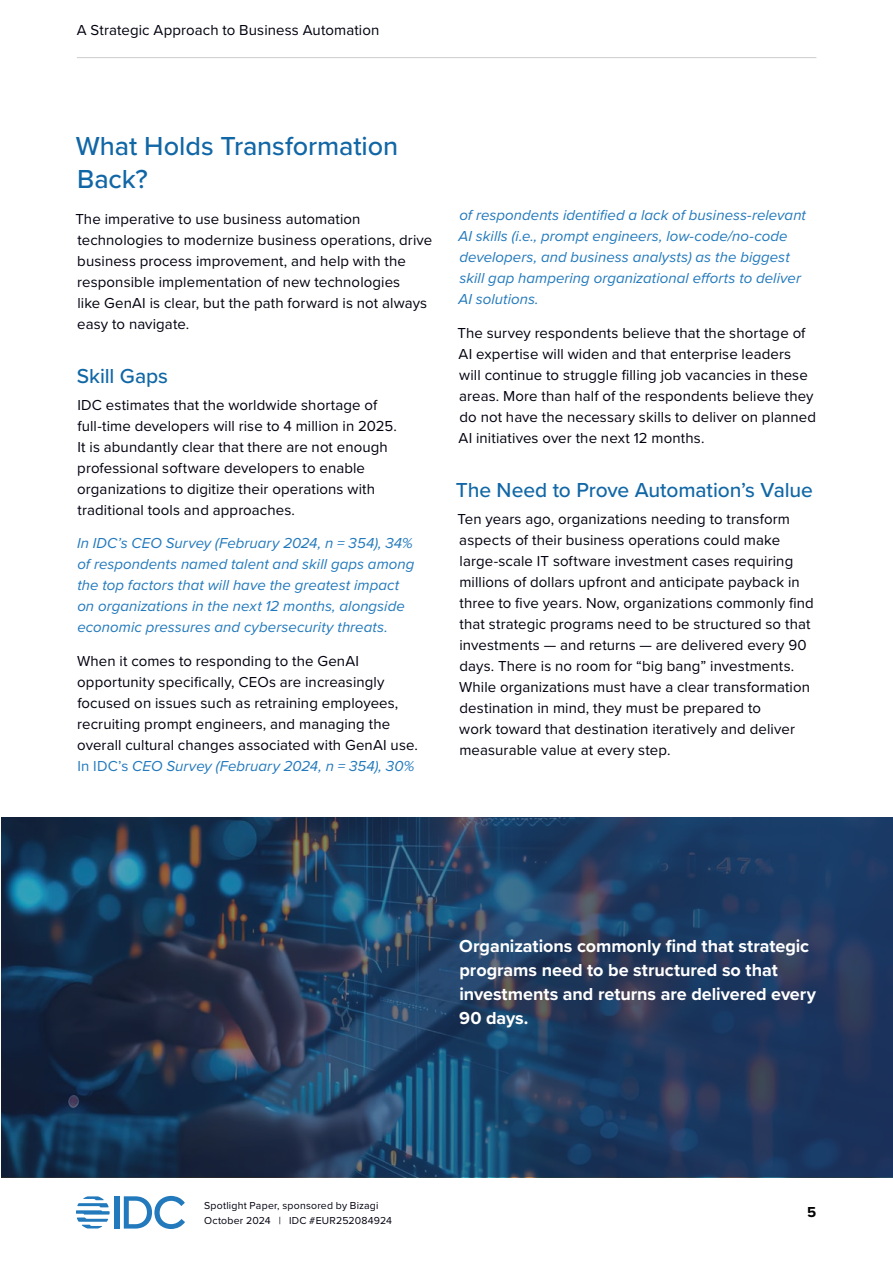
<style>
.page{position:relative;width:893px;height:1263px;background:#fff}
.page>*{position:absolute;margin:0;border:0;box-sizing:border-box;transform-origin:0 0}
.t1{font:500 27px/33px "Proxima Nova";letter-spacing:-.005em;color:#1167a6}
.t2{font:500 21px "Proxima Nova";letter-spacing:-.005em;color:#1167a6}
.t3{font:700 18px/24px "Proxima Nova";letter-spacing:-.005em;color:#fff}
.t4{font:15px/21px "Proxima Nova";letter-spacing:.005em;color:#01010f}
.t5{font:italic 15px/21px "Proxima Nova";letter-spacing:.005em;color:#2279bc}
.t6{font:700 15px "Proxima Nova";color:#000}
.t7{font:10.5px/15px "Proxima Nova";letter-spacing:.02em;color:#01010f}
.s1{color:#2279bc}
.s2{font-style:italic;color:#2279bc}
</style>
<div class="page">
<hr style="left:77px;top:1177px;width:739px;height:1px;background:#ccc">
<hr style="left:77px;top:57px;width:739px;height:1px;background:#ccc">
<div style="left:115px;top:1196px;width:5px;height:32px;background:#2279bc"></div>
<svg style="left:124px;top:1196px;width:60px;height:33px"></svg>
<svg style="left:76px;top:1196px;width:34px;height:32px"></svg>
<img style="left:1px;top:817px;width:121px;height:360px">
<svg style="left:122px;top:817px;width:771px;height:360px;background:#203c5e"></svg>
<p class="t4" style="left:77px;top:18px;width:304px">A Strategic Approach to Business Automation</p>
<h1 class="t1" style="left:76px;top:129px;width:324px">What Holds Transformation<br>Back?</h1>
<p class="t4" style="left:75px;top:208px;width:359px">The imperative to use business automation technologies to modernize business operations, drive business process improvement, and help with the responsible implementation of new technologies<br>like GenAI is clear, but the path forward is not always easy to navigate.</p>
<h2 class="t2" style="left:77px;top:360px;width:93px">Skill Gaps</h2>
<p class="t4" style="left:77px;top:393px;width:321px">IDC estimates that the worldwide shortage of full-time developers will rise to 4 million in 2025.<br>It is abundantly clear that there are not enough professional software developers to enable organizations to digitize their operations with traditional tools and approaches.</p>
<p class="t5" style="left:77px;top:532px;width:339px">In IDC’s CEO Survey (February 2024, n = 354), 34% of respondents named talent and skill gaps among the top factors that will have the greatest impact on organizations in the next 12 months, alongside economic pressures and cybersecurity threats.</p>
<p class="t4" style="left:77px;top:650px;width:342px">When it comes to responding to the GenAI opportunity specifically, CEOs are increasingly focused on issues such as retraining employees, recruiting prompt engineers, and managing the overall cultural changes associated with GenAI use.<br><span class="s1">In IDC’s</span> <span class="s2">CEO Survey (February 2024, n = 354), 30%</span></p>
<p class="t5" style="left:458px;top:204px;width:349px">of respondents identified a lack of business-relevant AI skills (i.e., prompt engineers, low-code/no-code developers, and business analysts) as the biggest skill gap hampering organizational efforts to deliver AI solutions.</p>
<p class="t4" style="left:457px;top:322px;width:360px">The survey respondents believe that the shortage of AI expertise will widen and that enterprise leaders<br>will continue to struggle filling job vacancies in these areas. More than half of the respondents believe they do not have the necessary skills to deliver on planned AI initiatives over the next 12 months.</p>
<h2 class="t2" style="left:456px;top:474px;width:359px">The Need to Prove Automation’s Value</h2>
<p class="t4" style="left:457px;top:508px;width:358px">Ten years ago, organizations needing to transform aspects of their business operations could make large-scale IT software investment cases requiring millions of dollars upfront and anticipate payback in three to five years. Now, organizations commonly find that strategic programs need to be structured so that investments — and returns — are delivered every 90 days. There is no room for “big bang” investments.<br>While organizations must have a clear transformation destination in mind, they must be prepared to<br>work toward that destination iteratively and deliver measurable value at every step.</p>
<p class="t3" style="left:459px;top:934px;width:358px">Organizations commonly find that strategic programs need to be structured so that investments and returns are delivered every 90 days.</p>
<p class="t7" style="left:204px;top:1198px;width:189px">Spotlight Paper, sponsored by Bizagi<br>October 2024 | IDC #EUR252084924</p>
<p class="t6" style="left:807px;top:1201px;width:11px">5</p>
</div>
